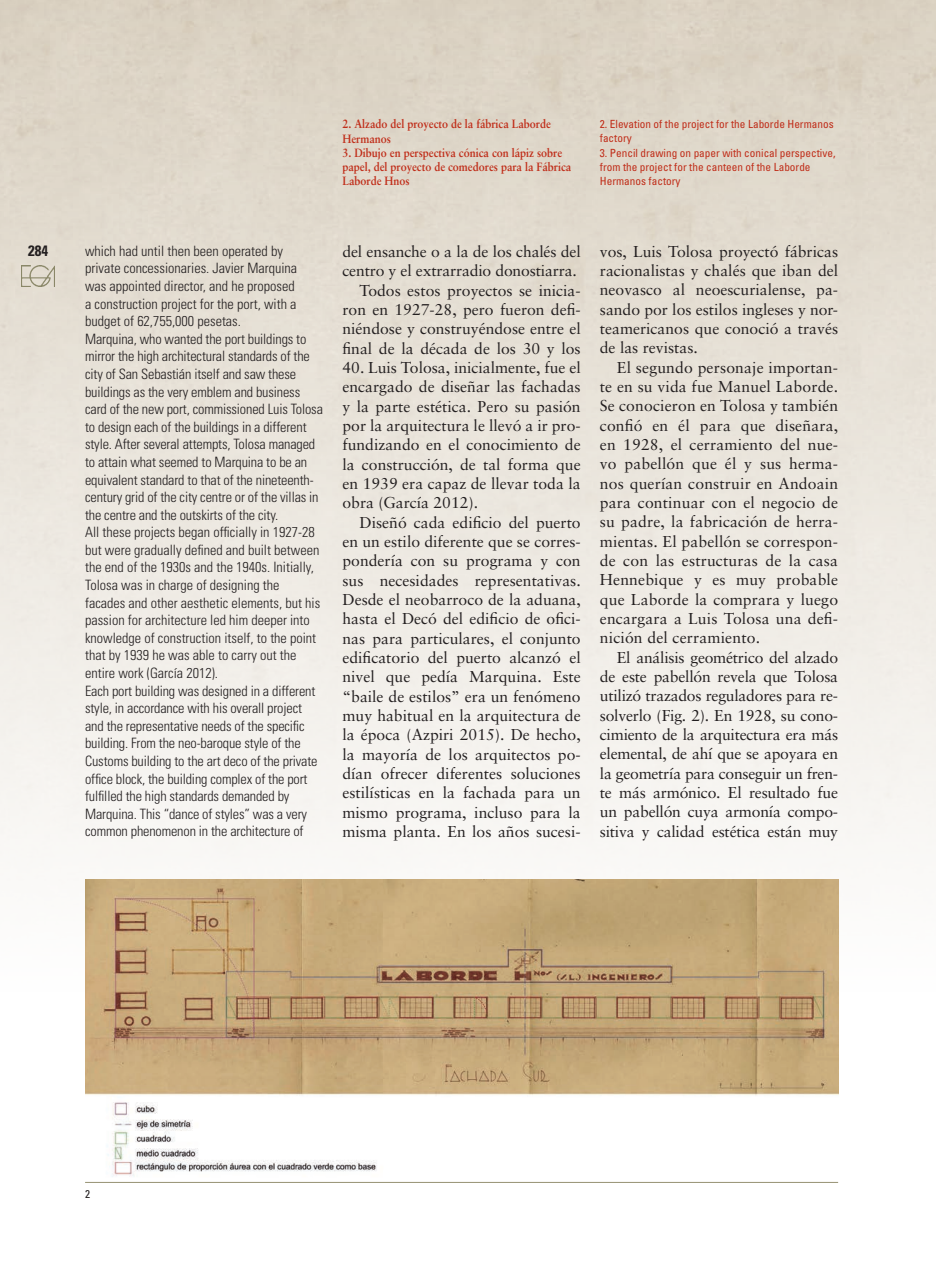
<style>
.page{position:relative;width:936px;height:1276px;background:#fff}
.page>*{position:absolute;margin:0;border:0;box-sizing:border-box;transform-origin:0 0}
.t1{font:15.75px/19.4px "Sabon";color:#231f20;text-align:justify}
.t2{font:700 condensed 15px "Univers";color:#231f20}
.No_Spacing{font:300 condensed 14.25px/17.5px "Univers";letter-spacing:-.01em;color:#231f20}
.t3{font:700 12px/14.2px "Sabon";color:#c02d19;scale:.9 1}
.No_Spacing-2{font:condensed 11.25px/14.2px "Univers";color:#c02d19}
.PIES_DE_FOTO_INGLES{font:condensed 11.25px "Univers";color:#231f20}
</style>
<div class="page">
<img style="left:0;top:0;width:935px;height:991px">
<img style="left:85px;top:879px;width:753px;height:298px">
<hr style="left:85px;top:1182px;width:753px;height:1px;background:#969273">
<img style="left:22px;top:265px;width:33px;height:21px">
<p class="t2" style="left:28px;top:242px;width:21px">284</p>
<p class="t3" style="left:342px;top:117px;width:233px">2. Alzado del proyecto de la fábrica Laborde<br>Hermanos</p>
<p class="t3" style="left:342px;top:145px;width:256px">3. Dibujo en perspectiva cónica con lápiz sobre papel, del proyecto de comedores para la Fábrica<br>Laborde Hnos</p>
<p class="No_Spacing-2" style="left:600px;top:117px;width:235px">2. Elevation of the project for the Laborde Hermanos factory</p>
<p class="No_Spacing-2" style="left:600px;top:145px;width:237px">3. Pencil drawing on paper with conical perspective, from the project for the canteen of the Laborde<br>Hermanos factory</p>
<p class="No_Spacing" style="left:85px;top:242px;width:214px">which had until then been operated by private concessionaries. Javier Marquina was appointed director, and he proposed a construction project for the port, with a budget of 62,755,000 pesetas.</p>
<p class="No_Spacing" style="left:85px;top:330px;width:239px">Marquina, who wanted the port buildings to mirror the high architectural standards of the city of San Sebastián itself and saw these buildings as the very emblem and business card of the new port, commissioned Luis Tolosa to design each of the buildings in a different style. After several attempts, Tolosa managed to attain what seemed to Marquina to be an equivalent standard to that of the nineteenth&shy;century grid of the city centre or of the villas in the centre and the outskirts of the city.</p>
<p class="No_Spacing" style="left:85px;top:523px;width:236px">All these projects began officially in 1927-28 but were gradually defined and built between the end of the 1930s and the 1940s. Initially, Tolosa was in charge of designing the facades and other aesthetic elements, but his passion for architecture led him deeper into knowledge of construction itself, to the point that by 1939 he was able to carry out the entire work (García 2012).</p>
<p class="No_Spacing" style="left:85px;top:682px;width:234px">Each port building was designed in a different style, in accordance with his overall project and the representative needs of the specific building. From the neo-baroque style of the Customs building to the art deco of the private office block, the building complex of the port fulfilled the high standards demanded by Marquina. This “dance of styles” was a very common phenomenon in the architecture of</p>
<p class="t1" style="left:342px;top:242px;width:240px">del ensanche o a la de los chalés del centro y el extrarradio donostiarra.</p>
<p class="t1" style="left:342px;top:280px;width:240px;text-indent:17px">Todos estos proyectos se inicia&shy;ron en 1927-28, pero fueron defi&shy;niéndose y construyéndose entre el final de la década de los 30 y los</p>
<p class="t1" style="left:342px;top:357px;width:240px">40. Luis Tolosa, inicialmente, fue el encargado de diseñar las fachadas y la parte estética. Pero su pasión por la arquitectura le llevó a ir pro&shy;fundizando en el conocimiento de la construcción, de tal forma que en 1939 era capaz de llevar toda la obra (García 2012).</p>
<p class="t1" style="left:342px;top:512px;width:240px;text-indent:17px">Diseñó cada edificio del puerto en un estilo diferente que se corres&shy;pondería con su programa y con sus necesidades representativas.<br>Desde el neobarroco de la aduana, hasta el Decó del edificio de ofici&shy;nas para particulares, el conjunto edificatorio del puerto alcanzó el nivel que pedía Marquina. Este “baile de estilos” era un fenómeno muy habitual en la arquitectura de la época (Azpiri 2015). De hecho, la mayoría de los arquitectos po&shy;dían ofrecer diferentes soluciones estilísticas en la fachada para un mismo programa, incluso para la misma planta. En los años sucesi-</p>
<p class="t1" style="left:600px;top:241px;width:240px">vos, Luis Tolosa proyectó fábricas racionalistas y chalés que iban del neovasco al neoescurialense, pa&shy;sando por los estilos ingleses y nor&shy;teamericanos que conoció a través de las revistas.</p>
<p class="t1" style="left:600px;top:357px;width:240px;text-indent:17px">El segundo personaje importan&shy;te en su vida fue Manuel Laborde.<br>Se conocieron en Tolosa y también confió en él para que diseñara, en 1928, el cerramiento del nue&shy;vo pabellón que él y sus herma&shy;nos querían construir en Andoain para continuar con el negocio de su padre, la fabricación de herra&shy;mientas. El pabellón se correspon&shy;de con las estructuras de la casa Hennebique y es muy probable que Laborde la comprara y luego encargara a Luis Tolosa una defi&shy;nición del cerramiento.</p>
<p class="t1" style="left:600px;top:647px;width:240px;text-indent:17px">El análisis geométrico del alzado de este pabellón revela que Tolosa utilizó trazados reguladores para re&shy;solverlo (Fig. 2). En 1928, su cono&shy;cimiento de la arquitectura era más elemental, de ahí que se apoyara en la geometría para conseguir un fren&shy;te más armónico. El resultado fue un pabellón cuya armonía compo&shy;sitiva y calidad estética están muy</p>
<p class="PIES_DE_FOTO_INGLES" style="left:85px;top:1187px;width:6px">2</p>
</div>
